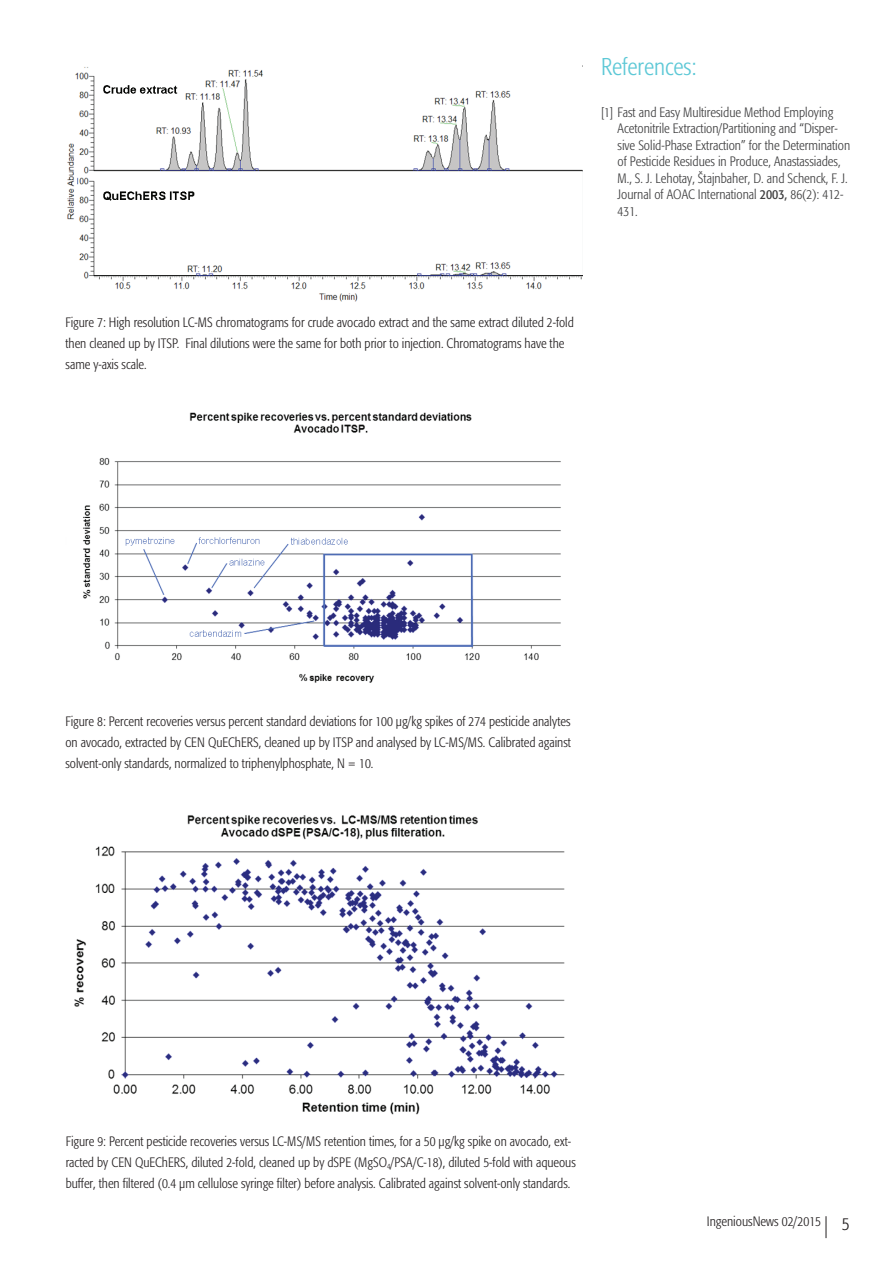
<style>
.page{position:relative;width:893px;height:1263px;background:#fff}
.page>*{position:absolute;margin:0;border:0;box-sizing:border-box;transform-origin:0 0}
.t1{font:300 condensed 24px "Formata BQ";color:#5dc8d6}
.Legend{font:300 condensed 13.5px/21px "Formata BQ";color:#231f20}
.Running_text_9pt{font:300 condensed 13.5px/16.5px "Formata BQ";color:#3e3e3f}
.s1{font-weight:400}
.s2{font-size:18px}
</style>
<div class="page">
<svg style="left:826px;top:1216px;width:1px;height:22px"></svg>
<img style="left:67px;top:65px;width:516px;height:237px">
<img style="left:83px;top:412px;width:478px;height:271px">
<img style="left:74px;top:815px;width:491px;height:300px">
<p class="t1" style="left:601px;top:53px;width:97px">References:</p>
<p class="Running_text_9pt" style="left:618px;top:103px;width:234px;text-indent:-16px">[1] Fast and Easy Multiresidue Method Employing Acetonitrile Extraction/Partitioning and “Disper&shy;sive Solid-Phase Extraction” for the Determination of Pesticide Residues in Produce, Anastassiades, M., S. J. Lehotay, Štajnbaher, D. and Schenck, F. J.<br>Journal of AOAC International <span class="s1">2003,</span> 86(2): 412- 431.</p>
<p class="Legend" style="left:65px;top:312px;width:510px">Figure 7: High resolution LC-MS chromatograms for crude avocado extract and the same extract diluted 2-fold then cleaned up by ITSP. Final dilutions were the same for both prior to injection. Chromatograms have the same y-axis scale.</p>
<p class="Legend" style="left:65px;top:711px;width:507px;text-align:justify">Figure 8: Percent recoveries versus percent standard deviations for 100 µg/kg spikes of 274 pesticide analytes on avocado, extracted by CEN QuEChERS, cleaned up by ITSP and analysed by LC-MS/MS. Calibrated against solvent-only standards, normalized to triphenylphosphate, N = 10.</p>
<p class="Legend" style="left:66px;top:1131px;width:512px">Figure 9: Percent pesticide recoveries versus LC-MS/MS retention times, for a 50 µg/kg spike on avocado, ext&shy;racted by CEN QuEChERS, diluted 2-fold, cleaned up by dSPE (MgSO<sub>4</sub>/PSA/C-18), diluted 5-fold with aqueous buffer, then filtered (0.4 µm cellulose syringe filter) before analysis. Calibrated against solvent-only standards.</p>
<p class="Legend" style="left:707px;top:1211px;width:144px">IngeniousNews 02/2015 <span class="s2">5</span></p>
</div>
